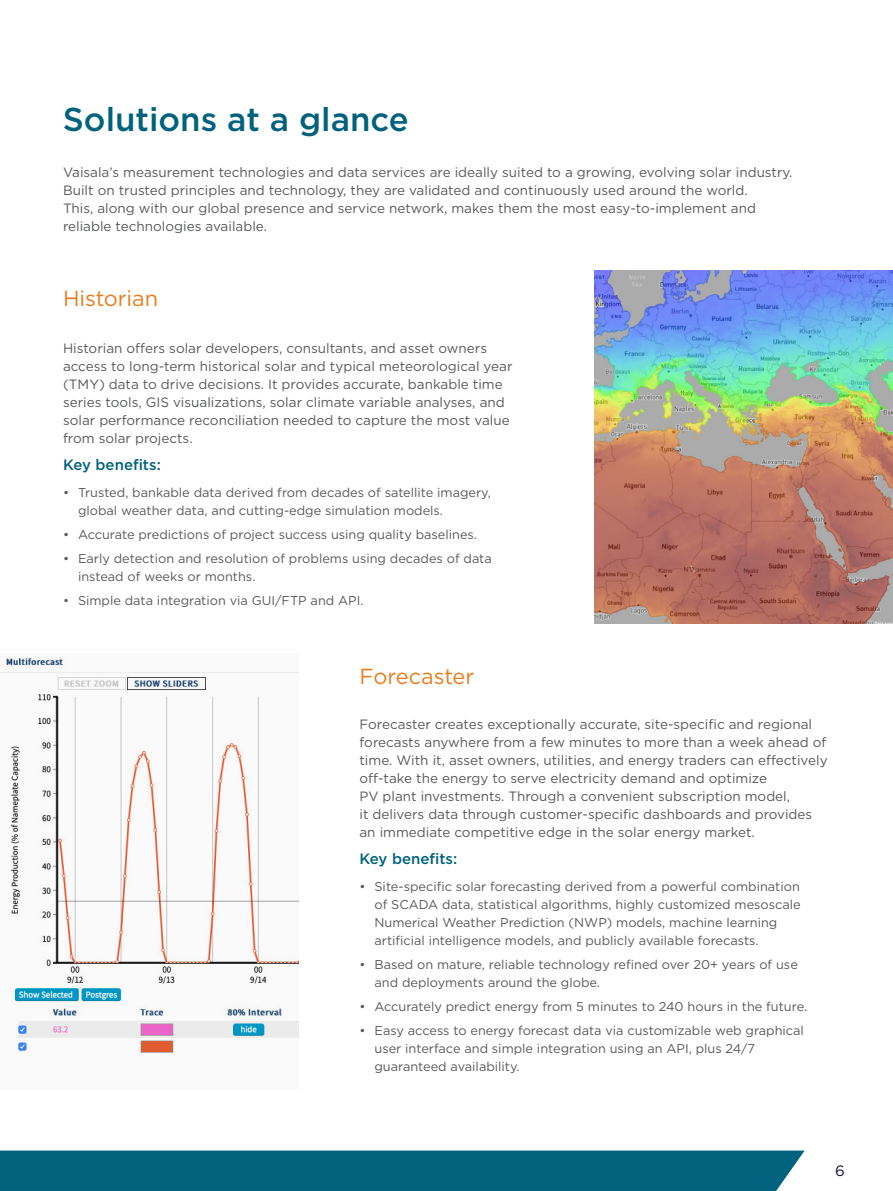
<style>
.page{position:relative;width:893px;height:1191px;background:#fff}
.page>*{position:absolute;margin:0;border:0;box-sizing:border-box;transform-origin:0 0}
.t1{font:500 33px "Gotham";color:#00627d}
.t2{font:21.75px "Gotham";letter-spacing:-.005em;color:#e87d1e}
.t3{font:500 15px "Gotham";color:#00627d}
.t4{font:15px "Gotham";color:#14133b}
.t5{font:13.5px/18px "Gotham";color:#58595b}
.t6{font:12.75px/18px "Gotham";color:#58595b}
</style>
<div class="page">
<img style="left:594px;top:270px;width:299px;height:354px">
<svg style="left:0;top:657px;width:299px;height:396px"></svg>
<div style="left:0;top:1150px;width:805px;height:41px;background:#00627d"></div>
<h1 class="t1" style="left:63px;top:97px;width:347px">Solutions at a glance</h1>
<p class="t5" style="left:63px;top:163px;width:731px">Vaisala’s measurement technologies and data services are ideally suited to a growing, evolving solar industry.<br>Built on trusted principles and technology, they are validated and continuously used around the world.<br>This, along with our global presence and service network, makes them the most easy-to-implement and reliable technologies available.</p>
<h2 class="t2" style="left:63px;top:284px;width:97px">Historian</h2>
<p class="t5" style="left:63px;top:339px;width:451px">Historian offers solar developers, consultants, and asset owners access to long-term historical solar and typical meteorological year (TMY) data to drive decisions. It provides accurate, bankable time series tools, GIS visualizations, solar climate variable analyses, and solar performance reconciliation needed to capture the most value from solar projects.</p>
<p class="t3" style="left:63px;top:455px;width:99px">Key benefits:</p>
<p class="t6" style="left:78px;top:483px;width:414px;text-indent:-15px">• Trusted, bankable data derived from decades of satellite imagery, global weather data, and cutting-edge simulation models.</p>
<p class="t6" style="left:63px;top:525px;width:415px">• Accurate predictions of project success using quality baselines.</p>
<p class="t6" style="left:78px;top:549px;width:415px;text-indent:-15px">• Early detection and resolution of problems using decades of data instead of weeks or months.</p>
<p class="t6" style="left:63px;top:591px;width:302px">• Simple data integration via GUI/FTP and API.</p>
<h2 class="t2" style="left:359px;top:662px;width:116px">Forecaster</h2>
<p class="t5" style="left:359px;top:715px;width:470px">Forecaster creates exceptionally accurate, site-specific and regional forecasts anywhere from a few minutes to more than a week ahead of time. With it, asset owners, utilities, and energy traders can effectively off-take the energy to serve electricity demand and optimize<br>PV plant investments. Through a convenient subscription model,<br>it delivers data through customer-specific dashboards and provides an immediate competitive edge in the solar energy market.</p>
<p class="t3" style="left:359px;top:849px;width:99px">Key benefits:</p>
<p class="t6" style="left:374px;top:877px;width:428px;text-indent:-15px">• Site-specific solar forecasting derived from a powerful combination of SCADA data, statistical algorithms, highly customized mesoscale Numerical Weather Prediction (NWP) models, machine learning artificial intelligence models, and publicly available forecasts.</p>
<p class="t6" style="left:374px;top:955px;width:425px;text-indent:-15px">• Based on mature, reliable technology refined over 20+ years of use and deployments around the globe.</p>
<p class="t6" style="left:359px;top:997px;width:449px">• Accurately predict energy from 5 minutes to 240 hours in the future.</p>
<p class="t6" style="left:374px;top:1021px;width:431px;text-indent:-15px">• Easy access to energy forecast data via customizable web graphical user interface and simple integration using an API, plus 24/7 guaranteed availability.</p>
<p class="t4" style="left:835px;top:1161px;width:11px">6</p>
</div>
